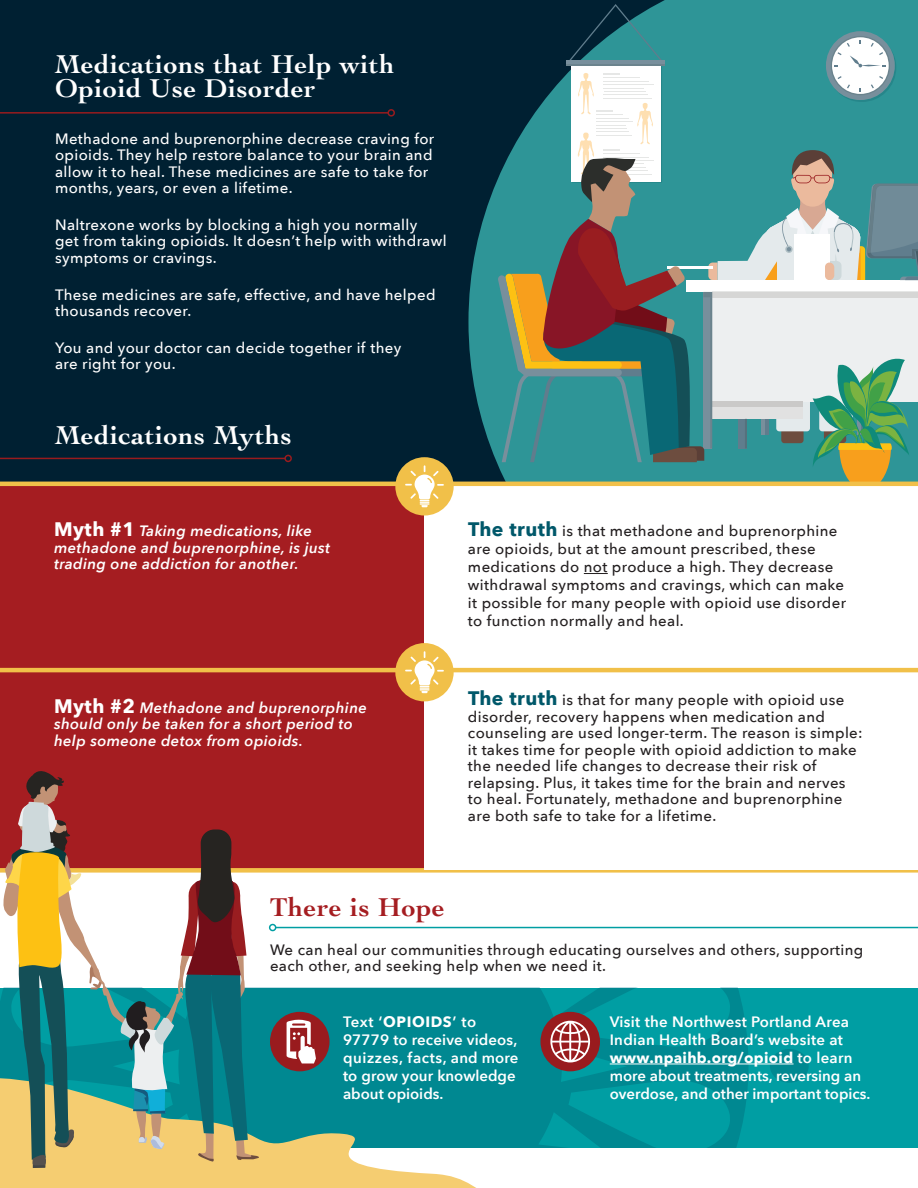
<style>
.page{position:relative;width:918px;height:1188px;background:#fff}
.page>*{position:absolute;margin:0;border:0;box-sizing:border-box;transform-origin:0 0}
.t1{font:700 27px/24px "Cochin";letter-spacing:.025em;color:#fff}
.t2{font:700 27px "Cochin";letter-spacing:.025em;color:#a51d21}
.t3{font:500 15px/16.5px "Avenir Next";letter-spacing:.025em;color:#231f20}
.t4{font:500 15px/16.5px "Avenir Next";letter-spacing:.025em;color:#fff}
.t5{font:600 15px/18px "Avenir Next";letter-spacing:.01em;color:#fff}
.t6{font:italic 600 15px/16.5px "Avenir Next";letter-spacing:.025em;color:#fff}
.s1{font-weight:700;font-style:normal;font-size:19.5px}
.s2{font-weight:700;font-size:19.5px;color:#00586a}
.s3{font-weight:700}
</style>
<div class="page">
<div style="left:0;top:988px;width:918px;height:160px;background:#009ea3"></div>
<svg style="left:0;top:988px;width:749px;height:160px;fill:#008891"></svg>
<svg style="left:769px;top:1049px;width:40px;height:34px"></svg>
<div style="left:0;top:370px;width:918px;height:128px;background:#002032"></div>
<div style="left:0;top:483px;width:424px;height:188px;background:#a51d21"></div>
<div style="left:0;top:671px;width:424px;height:201px;background:#a51d21"></div>
<svg style="left:0;top:868px;width:918px;height:5px;fill:#f1c049"></svg>
<div style="left:0;top:0;width:468px;height:463px;background:#002032"></div>
<svg style="left:468px;top:0;width:450px;height:482px;background:#124f5b"></svg>
<svg style="left:498px;top:4px;width:420px;height:478px;background:#659997"></svg>
<hr style="left:0;top:112px;width:388px;height:2px;background:#991b1e">
<div style="left:387px;top:109px;width:8px;height:8px;border:2px solid #991b1e;border-radius:50%"></div>
<hr style="left:0;top:458px;width:285px;height:1px;background:#991b1e">
<div style="left:284px;top:455px;width:8px;height:7px;border:2px solid #991b1e;border-radius:50%"></div>
<hr style="left:276px;top:927px;width:642px;height:1px;background:#009ea3">
<div style="left:269px;top:924px;width:7px;height:7px;border:2px solid #009ea3;border-radius:50%"></div>
<div style="left:424px;top:483px;width:494px;height:386px;background:#fff"></div>
<svg style="left:0;top:1043px;width:502px;height:145px;background:#64a992"></svg>
<svg style="left:1px;top:771px;width:258px;height:397px"></svg>
<hr style="left:0;top:668px;width:918px;height:4px;background:#f1c049">
<hr style="left:0;top:482px;width:918px;height:4px;background:#f1c049">
<div style="left:395px;top:643px;width:59px;height:58px;background:#f1c049;border-radius:50%"></div>
<svg style="left:405px;top:651px;width:39px;height:42px"></svg>
<div style="left:395px;top:457px;width:59px;height:59px;background:#f1c049;border-radius:50%"></div>
<svg style="left:405px;top:465px;width:39px;height:42px"></svg>
<svg style="left:584px;top:573px;width:24px;height:1px"></svg>
<hr style="left:610px;top:1064px;width:184px;height:1px;background:#fff">
<div style="left:270px;top:1012px;width:60px;height:59px;background:#991b1e;border-radius:50%"></div>
<svg style="left:287px;top:1020px;width:29px;height:43px"></svg>
<div style="left:540px;top:1012px;width:60px;height:59px;background:#991b1e;border-radius:50%"></div>
<svg style="left:550px;top:1021px;width:40px;height:41px"></svg>
<h1 class="t1" style="left:55px;top:51px;width:341px">Medications that Help with<br>Opioid Use Disorder</h1>
<p class="t4" style="left:55px;top:130px;width:381px">Methadone and buprenorphine decrease craving for opioids. They help restore balance to your brain and allow it to heal. These medicines are safe to take for months, years, or even a lifetime.</p>
<p class="t4" style="left:55px;top:216px;width:393px">Naltrexone works by blocking a high you normally<br>get from taking opioids. It doesn’t help with withdrawl symptoms or cravings.</p>
<p class="t4" style="left:55px;top:286px;width:382px">These medicines are safe, effective, and have helped thousands recover.</p>
<p class="t4" style="left:55px;top:339px;width:348px">You and your doctor can decide together if they are right for you.</p>
<h1 class="t1" style="left:55px;top:422px;width:238px">Medications Myths</h1>
<p class="t6" style="left:54px;top:522px;width:278px"><span class="s1">Myth #1</span> Taking medications, like methadone and buprenorphine, is just trading one addiction for another.</p>
<p class="t6" style="left:54px;top:699px;width:314px"><span class="s1">Myth #2</span> Methadone and buprenorphine should only be taken for a short period to help someone detox from opioids.</p>
<p class="t3" style="left:468px;top:522px;width:380px;line-height:18px"><span class="s2">The truth</span> is that methadone and buprenorphine are opioids, but at the amount prescribed, these medications do not produce a high. They decrease withdrawal symptoms and cravings, which can make it possible for many people with opioid use disorder to function normally and heal.</p>
<p class="t3" style="left:468px;top:691px;width:396px"><span class="s2">The truth</span> is that for many people with opioid use disorder, recovery happens when medication and counseling are used longer-term. The reason is simple: it takes time for people with opioid addiction to make the needed life changes to decrease their risk of relapsing. Plus, it takes time for the brain and nerves to heal. Fortunately, methadone and buprenorphine are both safe to take for a lifetime.</p>
<h1 class="t2" style="left:270px;top:889px;width:176px">There is Hope</h1>
<p class="t3" style="left:270px;top:941px;width:595px">We can heal our communities through educating ourselves and others, supporting each other, and seeking help when we need it.</p>
<p class="t5" style="left:343px;top:1012px;width:177px">Text ‘<span class="s3">OPIOIDS</span>’ to<br>97779 to receive videos, quizzes, facts, and more to grow your knowledge about opioids.</p>
<p class="t5" style="left:610px;top:1012px;width:262px">Visit the Northwest Portland Area Indian Health Board’s website at <span class="s3">www.npaihb.org/opioid</span> to learn more about treatments, reversing an overdose, and other important topics.</p>
</div>
